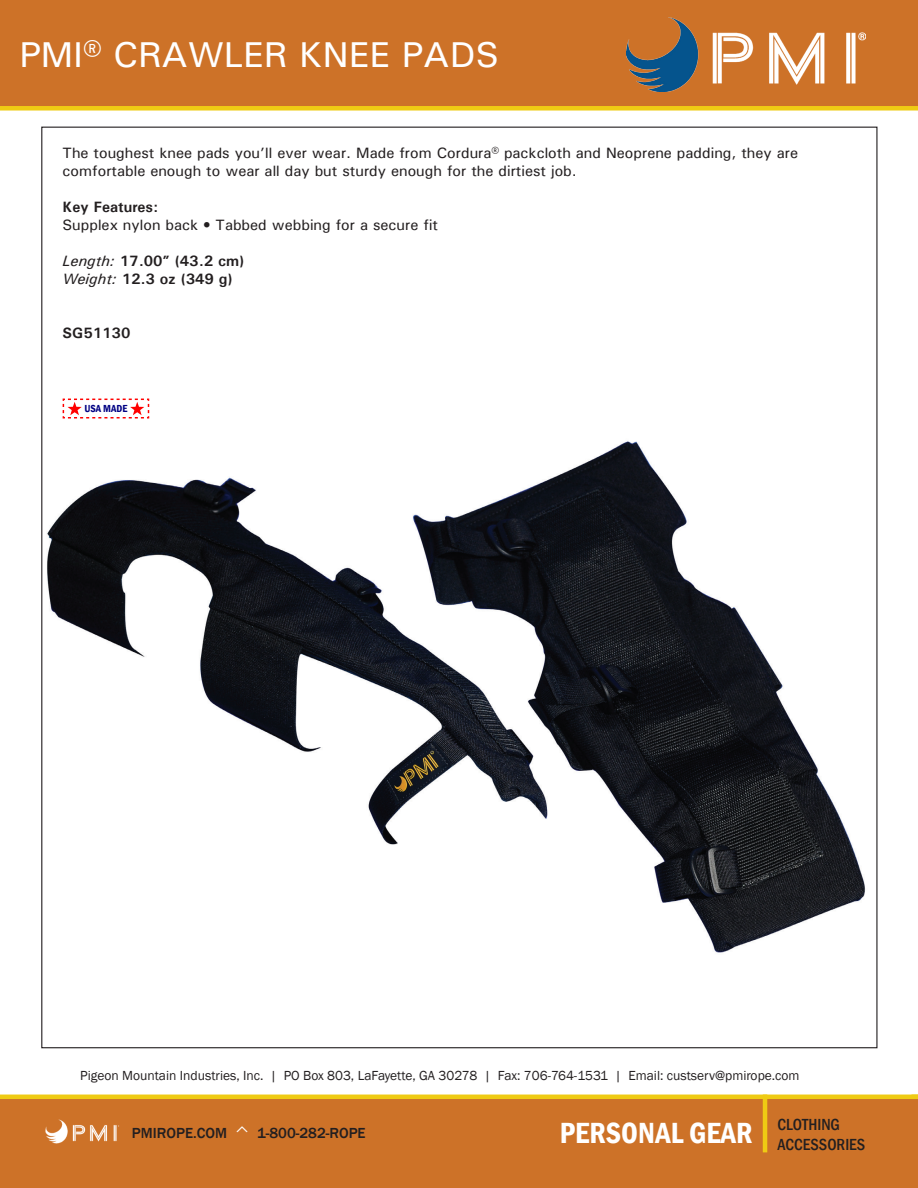
<style>
.page{position:relative;width:918px;height:1188px;background:#fff}
.page>*{position:absolute;margin:0;border:0;box-sizing:border-box;transform-origin:0 0}
.t1{font:500 36px "Univers";color:#fff}
.t2{font:600 condensed 30px "Franklin Gothic";color:#fff}
.t3{font:500 condensed 16.5px "Franklin Gothic";color:#231f20}
.t4{font:500 15px/18px "Univers";color:#231f20}
.t5{font:700 15px "Univers";color:#231f20}
.t6{font:500 15px "Franklin Gothic";color:#231f20}
.t7{font:13.5px "Franklin Gothic";color:#231f20}
.t8{font:600 condensed 10.5px "Franklin Gothic";color:#000083}
.s1{font-weight:500;font-style:italic}
</style>
<div class="page">
<img style="left:47px;top:441px;width:819px;height:512px">
<div style="left:0;top:1097px;width:918px;height:91px;background:#cd7228"></div>
<img style="left:45px;top:1119px;width:74px;height:25px">
<hr style="left:0;top:1095px;width:918px;height:4px;background:#efcb13">
<hr style="left:763px;top:1095px;width:4px;height:57px;background:#efcb13">
<div style="left:0;top:0;width:918px;height:108px;background:#cd7228"></div>
<div style="left:0;top:106px;width:918px;height:5px;background:#efcb13"></div>
<img style="left:626px;top:17px;width:239px;height:74px">
<svg style="left:62px;top:398px;width:88px;height:21px"></svg>
<p class="t1" style="left:19px;top:31px;width:481px">PMI® CRAWLER KNEE PADS</p>
<p class="t4" style="left:63px;top:144px;width:737px">The toughest knee pads you’ll ever wear. Made from Cordura® packcloth and Neoprene padding, they are comfortable enough to wear all day but sturdy enough for the dirtiest job.</p>
<p class="t5" style="left:63px;top:198px;width:97px">Key Features:</p>
<p class="t4" style="left:63px;top:216px;width:377px">Supplex nylon back • Tabbed webbing for a secure fit</p>
<p class="t5" style="left:63px;top:252px;width:183px"><span class="s1">Length:</span> 17.00” (43.2 cm)</p>
<p class="t5" style="left:63px;top:270px;width:171px"><span class="s1">Weight:</span> 12.3 oz (349 g)</p>
<p class="t5" style="left:63px;top:324px;width:69px">SG51130</p>
<p class="t8" style="left:84px;top:402px;width:45px">USA MADE</p>
<p class="t7" style="left:80px;top:1067px;width:721px">Pigeon Mountain Industries, Inc. | PO Box 803, LaFayette, GA 30278 | Fax: 706-764-1531 | Email: custserv@pmirope.com</p>
<p class="t6" style="left:132px;top:1123px;width:97px">PMIROPE.COM</p>
<p class="t6" style="left:257px;top:1123px;width:110px">1-800-282-ROPE</p>
<p class="t2" style="left:560px;top:1113px;width:194px">PERSONAL GEAR</p>
<p class="t3" style="left:778px;top:1114px;width:64px">CLOTHING</p>
<p class="t3" style="left:778px;top:1134px;width:89px">ACCESSORIES</p>
</div>
